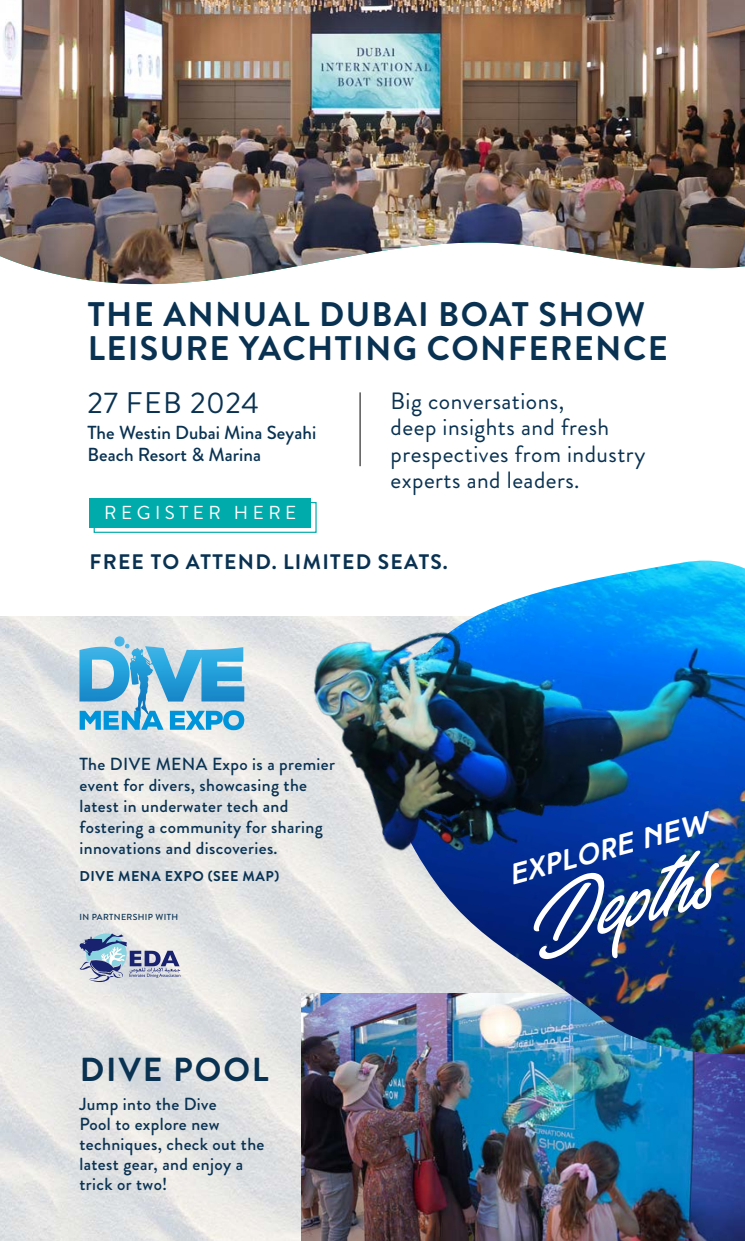
<style>
.page{position:relative;width:745px;height:1241px;background:#fff}
.page>*{position:absolute;margin:0;border:0;box-sizing:border-box;transform-origin:0 0}
.t1{font:700 34.12px/33.2px "Brandon Grotesque";letter-spacing:.04em;color:#093252}
.t2{font:700 33.25px "Brandon Grotesque";letter-spacing:.06em;color:#093252}
.t3{font:29.75px "Brandon Grotesque";letter-spacing:.025em;color:#093252}
.t4{font:italic 700 28.7px "High Tide";color:#fff}
.t5{font:23.62px/26.2px "Brandon Grotesque";letter-spacing:.02em;color:#093252}
.t6{font:700 21px "Brandon Grotesque";letter-spacing:.06em;color:#093252}
.t7{font:500 18.9px/22.6px "Brandon Grotesque";letter-spacing:.005em;color:#093252}
.t8{font:18.72px "Brandon Grotesque";letter-spacing:.24em;color:#fff}
.t9{font:500 17.5px/21px "Brandon Grotesque";letter-spacing:.02em;color:#093252}
.t10{font:700 14.17px "Brandon Grotesque";letter-spacing:.04em;color:#093252}
.t11{font:500 8.75px "Brandon Grotesque";letter-spacing:.04em;color:#093252}
</style>
<div class="page">
<img style="left:0;top:616px;width:370px;height:624px">
<img style="left:301px;top:993px;width:443px;height:247px">
<img style="left:370px;top:560px;width:374px;height:494px">
<img style="left:0;top:0;width:744px;height:285px">
<img style="left:533px;top:838px;width:185px;height:142px">
<svg style="left:79px;top:636px;width:165px;height:94px;background:#7dbfde"></svg>
<hr style="left:359px;top:392px;width:1px;height:74px;background:#000">
<div style="left:89px;top:497px;width:222px;height:30px;background:#00abab"></div>
<div style="left:94px;top:502px;width:222px;height:31px;border:1px solid #00abab"></div>
<svg style="left:79px;top:933px;width:101px;height:51px;background:#a8b3c7"></svg>
<img style="left:254px;top:514px;width:395px;height:386px">
<h1 class="t1" style="left:88px;top:298px;width:581px">THE ANNUAL DUBAI BOAT SHOW<br>LEISURE YACHTING CONFERENCE</h1>
<h3 class="t3" style="left:87px;top:382px;width:173px">27 FEB 2024</h3>
<p class="t7" style="left:87px;top:421px;width:230px">The Westin Dubai Mina Seyahi<br>Beach Resort &amp; Marina</p>
<p class="t8" style="left:104px;top:500px;width:193px">REGISTER HERE</p>
<h3 class="t5" style="left:390px;top:388px;width:256px">Big conversations,<br>deep insights and fresh prespectives from industry experts and leaders.</h3>
<p class="t6" style="left:90px;top:547px;width:359px">FREE TO ATTEND. LIMITED SEATS.</p>
<p class="t9" style="left:79px;top:753px;width:257px">The DIVE MENA Expo is a premier event for divers, showcasing the latest in underwater tech and fostering a community for sharing innovations and discoveries.</p>
<p class="t10" style="left:79px;top:866px;width:201px">DIVE MENA EXPO (SEE MAP)</p>
<p class="t11" style="left:79px;top:910px;width:100px">IN PARTNERSHIP WITH</p>
<h2 class="t2" style="left:80px;top:1045px;width:190px">DIVE POOL</h2>
<p class="t9" style="left:79px;top:1093px;width:186px;line-height:20.1px">Jump into the Dive<br>Pool to explore new techniques, check out the latest gear, and enjoy a trick or two!</p>
<h3 class="t4" style="left:504px;top:858px;width:206px;rotate:-15deg">explore new</h3>
</div>
